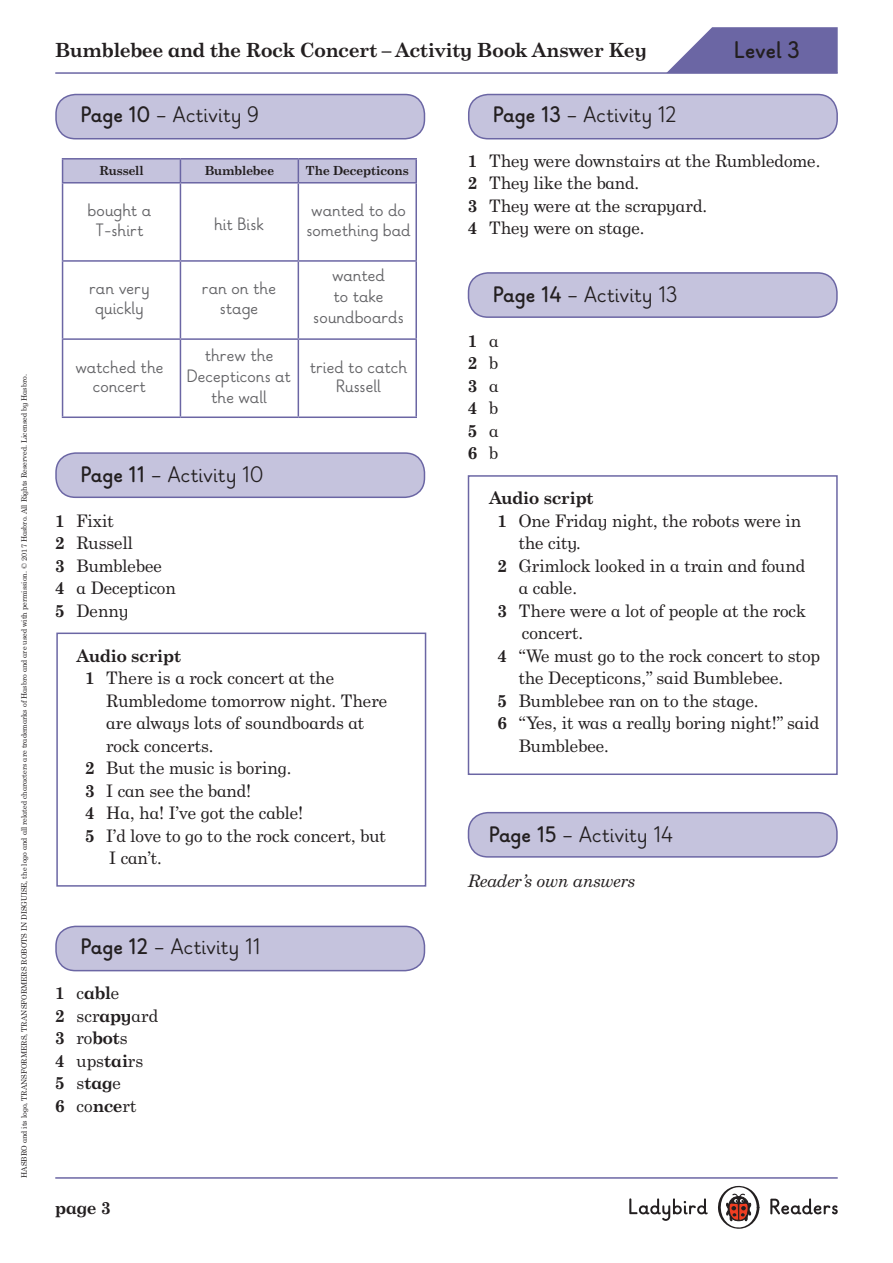
<style>
.page{position:relative;width:893px;height:1263px;background:#fff}
.page>*{position:absolute;margin:0;border:0;box-sizing:border-box;transform-origin:0 0}
.t1{font:700 24px "Ladybird Learning";color:#231f20}
.NUMBER{font:22.5px "Ladybird Learning";color:#231f20}
.t2{font:700 19.5px "Century Schlbk Penguin Inf";color:#231f20}
.ANSWER{font:18px/19.5px "Ladybird Learning";color:#636366;text-align:center}
.t3{font:17.25px/22.5px "Century Schlbk Penguin Inf";color:#231f20}
.t4{font:700 17.25px "Century Schlbk Penguin Inf";color:#231f20}
.t5{font:italic 17.25px "Century Schlbk Penguin Inf";color:#231f20}
.t6{font:700 12.6px "Century Schlbk Penguin Inf";color:#231f20}
.t7{font:7.5px "Century Schlbk Penguin Inf";color:#231f20}
.s1{font-weight:700}
.s2{font-weight:400}
</style>
<div class="page">
<hr style="left:55px;top:1177px;width:783px;height:2px;background:#6b66a4">
<hr style="left:55px;top:72px;width:783px;height:2px;background:#6b66a4">
<svg style="left:718px;top:1185px;width:41px;height:44px"></svg>
<svg style="left:629px;top:1198px;width:79px;height:23px"></svg>
<svg style="left:770px;top:1198px;width:68px;height:16px"></svg>
<svg style="left:666px;top:27px;width:172px;height:46px"></svg>
<div style="left:56px;top:926px;width:368px;height:45px;background:#c5c3dd;border-radius:20px"></div>
<div style="left:55px;top:926px;width:370px;height:45px;border:2px solid #6b66a4;border-radius:20px"></div>
<div style="left:468px;top:273px;width:369px;height:44px;background:#c5c3dd;border-radius:20px"></div>
<div style="left:468px;top:272px;width:370px;height:46px;border:2px solid #6b66a4;border-radius:20px"></div>
<div style="left:468px;top:813px;width:369px;height:44px;background:#c5c3dd;border-radius:20px"></div>
<div style="left:468px;top:812px;width:370px;height:46px;border:2px solid #6b66a4;border-radius:20px"></div>
<div style="left:56px;top:95px;width:368px;height:44px;background:#c5c3dd;border-radius:20px"></div>
<div style="left:55px;top:94px;width:370px;height:45px;border:2px solid #6b66a4;border-radius:20px"></div>
<div style="left:56px;top:453px;width:368px;height:44px;background:#c5c3dd;border-radius:20px"></div>
<div style="left:55px;top:452px;width:370px;height:46px;border:2px solid #6b66a4;border-radius:20px"></div>
<div style="left:469px;top:95px;width:368px;height:44px;background:#c5c3dd;border-radius:20px"></div>
<div style="left:468px;top:94px;width:370px;height:45px;border:2px solid #6b66a4;border-radius:20px"></div>
<div style="left:56px;top:632px;width:370px;height:255px;border:2px solid #6b66a4"></div>
<div style="left:468px;top:475px;width:370px;height:300px;border:2px solid #6b66a4"></div>
<hr style="left:62px;top:158px;width:118px;height:2px;background:#6b66a4">
<hr style="left:180px;top:158px;width:118px;height:2px;background:#6b66a4">
<hr style="left:298px;top:158px;width:119px;height:2px;background:#6b66a4">
<div style="left:62px;top:159px;width:354px;height:23px;background:#c5c3dd"></div>
<hr style="left:415px;top:160px;width:2px;height:22px;background:#6b66a4">
<hr style="left:62px;top:182px;width:118px;height:2px;background:#6b66a4">
<hr style="left:62px;top:184px;width:1px;height:76px;background:#6b66a4">
<hr style="left:180px;top:182px;width:118px;height:2px;background:#6b66a4">
<hr style="left:180px;top:184px;width:1px;height:76px;background:#6b66a4">
<hr style="left:298px;top:182px;width:119px;height:2px;background:#6b66a4">
<hr style="left:298px;top:184px;width:1px;height:76px;background:#6b66a4">
<hr style="left:415px;top:184px;width:2px;height:76px;background:#6b66a4">
<hr style="left:62px;top:260px;width:118px;height:2px;background:#6b66a4">
<hr style="left:62px;top:262px;width:1px;height:76px;background:#6b66a4">
<hr style="left:180px;top:260px;width:118px;height:2px;background:#6b66a4">
<hr style="left:180px;top:262px;width:1px;height:76px;background:#6b66a4">
<hr style="left:298px;top:260px;width:119px;height:2px;background:#6b66a4">
<hr style="left:298px;top:262px;width:1px;height:76px;background:#6b66a4">
<hr style="left:415px;top:262px;width:2px;height:76px;background:#6b66a4">
<hr style="left:62px;top:338px;width:118px;height:2px;background:#6b66a4">
<hr style="left:62px;top:340px;width:1px;height:76px;background:#6b66a4">
<hr style="left:180px;top:338px;width:118px;height:2px;background:#6b66a4">
<hr style="left:180px;top:340px;width:1px;height:76px;background:#6b66a4">
<hr style="left:298px;top:338px;width:119px;height:2px;background:#6b66a4">
<hr style="left:298px;top:340px;width:1px;height:76px;background:#6b66a4">
<hr style="left:415px;top:340px;width:2px;height:76px;background:#6b66a4">
<hr style="left:62px;top:416px;width:118px;height:2px;background:#6b66a4">
<hr style="left:180px;top:416px;width:118px;height:2px;background:#6b66a4">
<hr style="left:298px;top:416px;width:119px;height:2px;background:#6b66a4">
<p class="t7" style="left:19px;top:1178px;width:805px;rotate:-90deg">HASBRO and its logo, TRANSFORMERS, TRANSFORMERS ROBOTS IN DISGUISE, the logo and all related characters are trademarks of Hasbro and are used with permission. © 2017 Hasbro. All Rights Reserved. Licensed by Hasbro.</p>
<p class="t2" style="left:55px;top:38px;width:593px">Bumblebee and the Rock Concert – Activity Book Answer Key</p>
<h1 class="t1" style="left:734px;top:36px;width:67px">Level 3</h1>
<p class="NUMBER" style="left:81px;top:102px;width:180px"><span class="s1">Page 10</span> – Activity 9</p>
<p class="t6" style="left:100px;top:163px;width:45px">Russell</p>
<p class="t6" style="left:205px;top:163px;width:71px">Bumblebee</p>
<p class="t6" style="left:306px;top:163px;width:104px">The Decepticons</p>
<p class="ANSWER" style="left:88px;top:201px;width:65px">bought a</p>
<p class="ANSWER" style="left:95px;top:221px;width:50px">T-shirt</p>
<p class="ANSWER" style="left:306px;top:201px;width:106px;text-align:left">wanted to do something bad</p>
<p class="ANSWER" style="left:313px;top:266px;width:92px;line-height:21px">wanted<br>to take soundboards</p>
<p class="ANSWER" style="left:310px;top:358px;width:99px">tried to catch<br>Russell</p>
<p class="ANSWER" style="left:214px;top:215px;width:51px">hit Bisk</p>
<p class="ANSWER" style="left:202px;top:279px;width:76px">ran on the stage</p>
<p class="ANSWER" style="left:187px;top:346px;width:106px;line-height:21px">threw the<br>Decepticons at the wall</p>
<p class="ANSWER" style="left:89px;top:279px;width:62px">ran very quickly</p>
<p class="ANSWER" style="left:75px;top:358px;width:90px">watched the concert</p>
<p class="NUMBER" style="left:81px;top:462px;width:184px"><span class="s1">Page 11</span> – Activity 10</p>
<p class="t3" style="left:55px;top:509px;width:60px"><span class="s1">1</span> Fixit</p>
<p class="t3" style="left:55px;top:531px;width:79px"><span class="s1">2</span> Russell</p>
<p class="t3" style="left:55px;top:554px;width:108px"><span class="s1">3</span> Bumblebee</p>
<p class="t3" style="left:55px;top:576px;width:122px"><span class="s1">4</span> a Decepticon</p>
<p class="t3" style="left:55px;top:599px;width:75px"><span class="s1">5</span> Denny</p>
<p class="t4" style="left:77px;top:645px;width:106px">Audio script</p>
<p class="t3" style="left:106px;top:666px;width:283px;text-indent:-21px"><span class="s1">1</span> There is a rock concert at the<br>Rumbledome tomorrow night. There are always lots of soundboards at rock concerts.</p>
<p class="t3" style="left:85px;top:756px;width:208px"><span class="s1">2</span> But the music is boring.</p>
<p class="t3" style="left:85px;top:779px;width:168px"><span class="s1">3</span> I can see the band!</p>
<p class="t3" style="left:85px;top:801px;width:220px"><span class="s1">4</span> Ha, ha! I’ve got the cable!</p>
<p class="t3" style="left:109px;top:824px;width:278px;text-indent:-24px"><span class="s1">5</span> I’d love to go to the rock concert, but<br>I can’t.</p>
<p class="NUMBER" style="left:81px;top:934px;width:181px"><span class="s1">Page 12</span> – Activity 11</p>
<p class="t4" style="left:55px;top:982px;width:66px">1 <span class="s2">c</span>abl<span class="s2">e</span></p>
<p class="t3" style="left:55px;top:1004px;width:104px"><span class="s1">2</span> scr<span class="s1">apy</span>ard</p>
<p class="t4" style="left:55px;top:1027px;width:74px">3 <span class="s2">ro</span>bot<span class="s2">s</span></p>
<p class="t3" style="left:55px;top:1049px;width:90px"><span class="s1">4</span> ups<span class="s1">tai</span>rs</p>
<p class="t4" style="left:55px;top:1072px;width:67px">5 <span class="s2">s</span>tag<span class="s2">e</span></p>
<p class="t4" style="left:55px;top:1095px;width:83px">6 <span class="s2">co</span>nce<span class="s2">rt</span></p>
<p class="t4" style="left:55px;top:1197px;width:57px">page 3</p>
<p class="NUMBER" style="left:493px;top:102px;width:185px"><span class="s1">Page 13</span> – Activity 12</p>
<p class="t3" style="left:468px;top:149px;width:354px"><span class="s1">1</span> They were downstairs at the Rumbledome.</p>
<p class="t3" style="left:468px;top:171px;width:173px"><span class="s1">2</span> They like the band.</p>
<p class="t3" style="left:468px;top:194px;width:241px"><span class="s1">3</span> They were at the scrapyard.</p>
<p class="t3" style="left:468px;top:216px;width:178px"><span class="s1">4</span> They were on stage.</p>
<p class="NUMBER" style="left:493px;top:282px;width:186px"><span class="s1">Page 14</span> – Activity 13</p>
<p class="t4" style="left:468px;top:330px;width:32px">1 <span class="s2">a</span></p>
<p class="t4" style="left:468px;top:352px;width:32px">2 <span class="s2">b</span></p>
<p class="t4" style="left:468px;top:375px;width:32px">3 <span class="s2">a</span></p>
<p class="t4" style="left:468px;top:397px;width:32px">4 <span class="s2">b</span></p>
<p class="t4" style="left:468px;top:420px;width:32px">5 <span class="s2">a</span></p>
<p class="t4" style="left:468px;top:442px;width:32px">6 <span class="s2">b</span></p>
<p class="t4" style="left:489px;top:487px;width:106px">Audio script</p>
<p class="t3" style="left:519px;top:509px;width:284px;text-indent:-21px"><span class="s1">1</span> One Friday night, the robots were in the city.</p>
<p class="t3" style="left:519px;top:554px;width:288px;text-indent:-21px"><span class="s1">2</span> Grimlock looked in a train and found a cable.</p>
<p class="t3" style="left:522px;top:599px;width:286px;text-indent:-24px"><span class="s1">3</span> There were a lot of people at the rock concert.</p>
<p class="t3" style="left:519px;top:644px;width:303px;text-indent:-21px"><span class="s1">4</span> “We must go to the rock concert to stop the Decepticons,” said Bumblebee.</p>
<p class="t3" style="left:497px;top:689px;width:263px"><span class="s1">5</span> Bumblebee ran on to the stage.</p>
<p class="t3" style="left:519px;top:711px;width:302px;text-indent:-21px"><span class="s1">6</span> “Yes, it was a really boring night!” said<br>Bumblebee.</p>
<p class="NUMBER" style="left:489px;top:822px;width:186px"><span class="s1">Page 15</span> – Activity 14</p>
<p class="t5" style="left:468px;top:870px;width:169px">Reader’s own answers</p>
</div>
